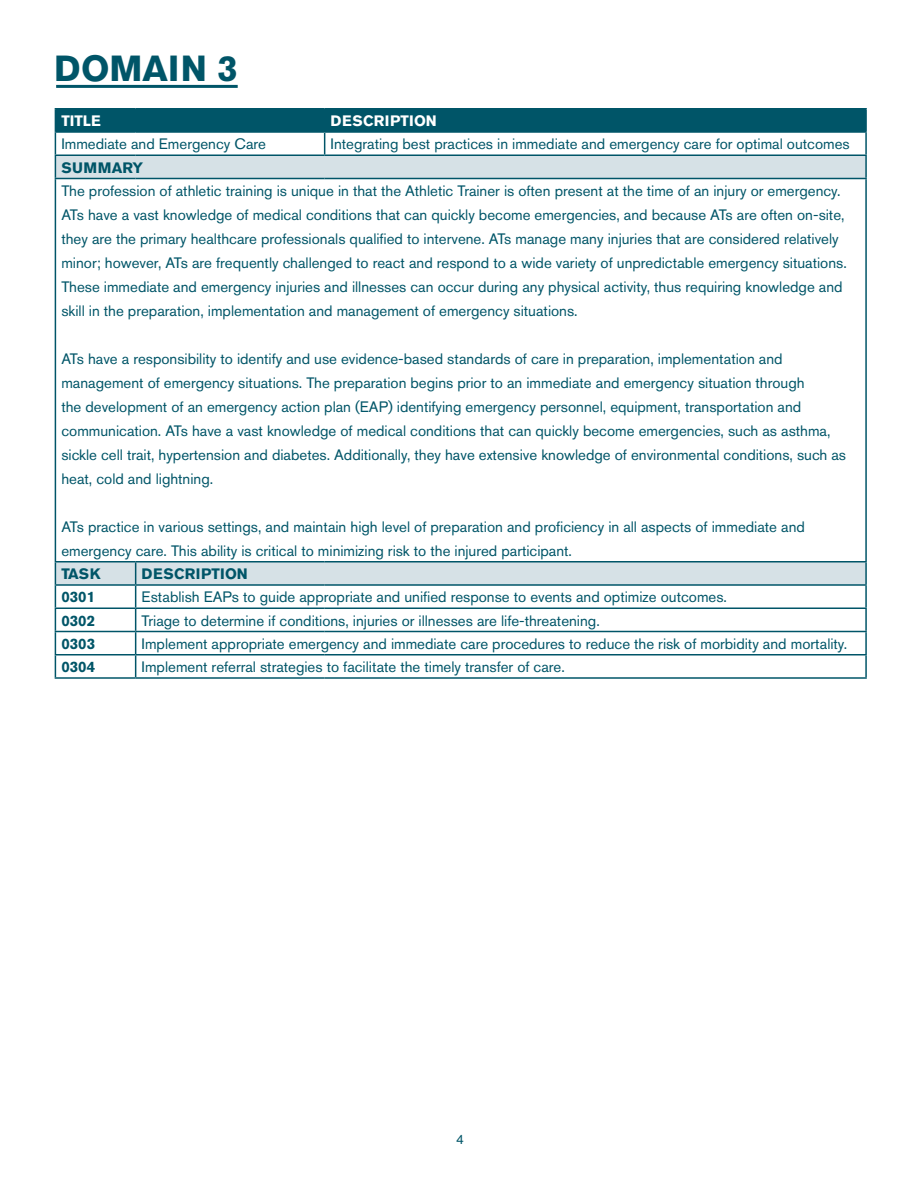
<style>
.page{position:relative;width:918px;height:1188px;background:#fff}
.page>*{position:absolute;margin:0;border:0;box-sizing:border-box;transform-origin:0 0}
.t1{font:700 36px "Akzidenz Grotesk BE";color:#005568}
.t2{font:15px/24px "Akzidenz Grotesk BE";color:#005568}
.t3{font:700 15px "Akzidenz Grotesk BE";color:#005568}
.t4{font:700 15px "Akzidenz Grotesk BE";letter-spacing:.01em;color:#fff}
.t5{font:700 15px "Akzidenz Grotesk BE";letter-spacing:.02em;color:#005568}
.t6{font:13.5px "Akzidenz Grotesk BE";color:#005568}
</style>
<div class="page">
<hr style="left:56px;top:85px;width:182px;height:3px;background:#005568">
<div style="left:56px;top:562px;width:809px;height:22px;background:#d6e1e6"></div>
<hr style="left:55px;top:108px;width:81px;height:2px;background:#005568">
<hr style="left:136px;top:108px;width:189px;height:2px;background:#005568">
<hr style="left:325px;top:108px;width:542px;height:2px;background:#005568">
<hr style="left:865px;top:110px;width:2px;height:21px;background:#005568">
<hr style="left:325px;top:131px;width:542px;height:2px;background:#005568">
<hr style="left:865px;top:133px;width:2px;height:21px;background:#005568">
<svg style="left:55px;top:109px;width:811px;height:69px"></svg>
<hr style="left:136px;top:154px;width:189px;height:2px;background:#005568">
<hr style="left:325px;top:154px;width:542px;height:2px;background:#005568">
<hr style="left:865px;top:156px;width:2px;height:22px;background:#005568">
<hr style="left:55px;top:178px;width:81px;height:1px;background:#005568">
<hr style="left:55px;top:179px;width:1px;height:382px;background:#005568">
<hr style="left:136px;top:178px;width:189px;height:1px;background:#005568">
<hr style="left:325px;top:178px;width:542px;height:1px;background:#005568">
<hr style="left:865px;top:179px;width:2px;height:382px;background:#005568">
<hr style="left:55px;top:561px;width:81px;height:1px;background:#005568">
<hr style="left:136px;top:561px;width:189px;height:1px;background:#005568">
<hr style="left:325px;top:561px;width:542px;height:1px;background:#005568">
<hr style="left:865px;top:562px;width:2px;height:22px;background:#005568">
<hr style="left:55px;top:584px;width:81px;height:2px;background:#005568">
<hr style="left:136px;top:584px;width:189px;height:2px;background:#005568">
<hr style="left:325px;top:584px;width:542px;height:2px;background:#005568">
<hr style="left:865px;top:586px;width:2px;height:22px;background:#005568">
<hr style="left:55px;top:608px;width:81px;height:1px;background:#005568">
<hr style="left:136px;top:608px;width:189px;height:1px;background:#005568">
<hr style="left:325px;top:608px;width:542px;height:1px;background:#005568">
<hr style="left:865px;top:609px;width:2px;height:22px;background:#005568">
<hr style="left:55px;top:631px;width:81px;height:1px;background:#005568">
<hr style="left:136px;top:631px;width:189px;height:1px;background:#005568">
<hr style="left:325px;top:631px;width:542px;height:1px;background:#005568">
<hr style="left:865px;top:632px;width:2px;height:22px;background:#005568">
<hr style="left:55px;top:654px;width:81px;height:2px;background:#005568">
<svg style="left:55px;top:562px;width:1px;height:115px"></svg>
<hr style="left:136px;top:654px;width:189px;height:2px;background:#005568">
<svg style="left:135px;top:562px;width:1px;height:115px"></svg>
<hr style="left:325px;top:654px;width:542px;height:2px;background:#005568">
<hr style="left:865px;top:656px;width:2px;height:21px;background:#005568">
<hr style="left:55px;top:677px;width:81px;height:2px;background:#005568">
<hr style="left:136px;top:677px;width:189px;height:2px;background:#005568">
<hr style="left:325px;top:677px;width:542px;height:2px;background:#005568">
<h1 class="t1" style="left:54px;top:48px;width:26px">DOMAIN</h1>
<h1 class="t1" style="left:218px;top:48px;width:22px">3</h1>
<p class="t4" style="left:61px;top:112px;width:41px">TITLE</p>
<p class="t4" style="left:331px;top:112px;width:108px">DESCRIPTION</p>
<p class="t2" style="left:61px;top:132px;width:206px">Immediate and Emergency Care</p>
<p class="t2" style="left:331px;top:132px;width:521px">Integrating best practices in immediate and emergency care for optimal outcomes</p>
<p class="t3" style="left:61px;top:159px;width:83px">SUMMARY</p>
<p class="t2" style="left:61px;top:178px;width:787px">The profession of athletic training is unique in that the Athletic Trainer is often present at the time of an injury or emergency.<br>ATs have a vast knowledge of medical conditions that can quickly become emergencies, and because ATs are often on-site, they are the primary healthcare professionals qualified to intervene. ATs manage many injuries that are considered relatively minor; however, ATs are frequently challenged to react and respond to a wide variety of unpredictable emergency situations.<br>These immediate and emergency injuries and illnesses can occur during any physical activity, thus requiring knowledge and skill in the preparation, implementation and management of emergency situations.</p>
<p class="t2" style="left:61px;top:346px;width:786px">ATs have a responsibility to identify and use evidence-based standards of care in preparation, implementation and management of emergency situations. The preparation begins prior to an immediate and emergency situation through<br>the development of an emergency action plan (EAP) identifying emergency personnel, equipment, transportation and communication. ATs have a vast knowledge of medical conditions that can quickly become emergencies, such as asthma, sickle cell trait, hypertension and diabetes. Additionally, they have extensive knowledge of environmental conditions, such as heat, cold and lightning.</p>
<p class="t2" style="left:61px;top:514px;width:745px">ATs practice in various settings, and maintain high level of preparation and proficiency in all aspects of immediate and emergency care. This ability is critical to minimizing risk to the injured participant.</p>
<p class="t3" style="left:61px;top:565px;width:41px">TASK</p>
<p class="t5" style="left:142px;top:565px;width:108px">DESCRIPTION</p>
<p class="t3" style="left:61px;top:588px;width:35px">0301</p>
<p class="t2" style="left:142px;top:585px;width:587px">Establish EAPs to guide appropriate and unified response to events and optimize outcomes.</p>
<p class="t3" style="left:61px;top:612px;width:35px">0302</p>
<p class="t2" style="left:142px;top:608px;width:460px">Triage to determine if conditions, injuries or illnesses are life-threatening.</p>
<p class="t3" style="left:61px;top:635px;width:35px">0303</p>
<p class="t2" style="left:142px;top:631px;width:707px">Implement appropriate emergency and immediate care procedures to reduce the risk of morbidity and mortality.</p>
<p class="t3" style="left:61px;top:658px;width:35px">0304</p>
<p class="t2" style="left:142px;top:655px;width:425px">Implement referral strategies to facilitate the timely transfer of care.</p>
<p class="t6" style="left:456px;top:1131px;width:9px">4</p>
</div>
